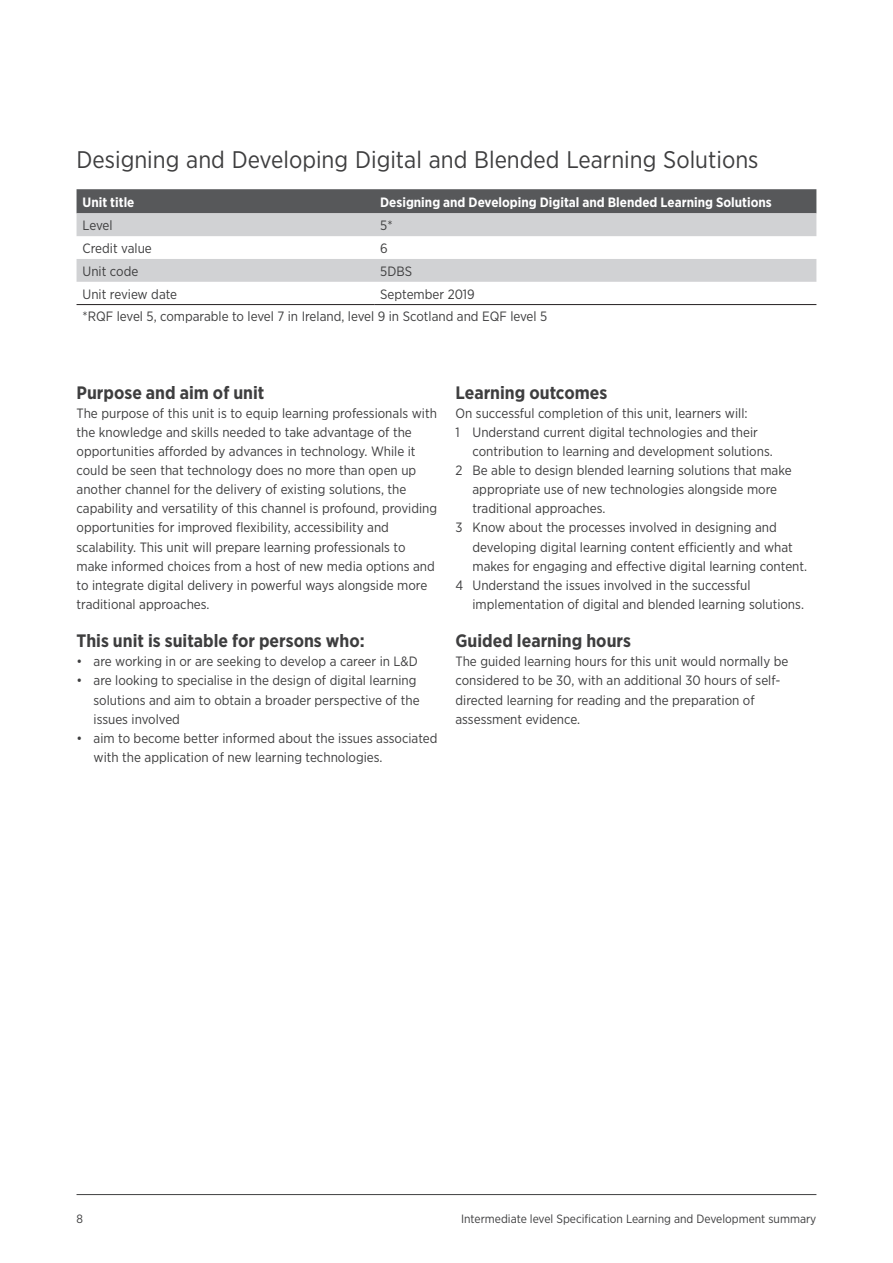
<style>
.page{position:relative;width:893px;height:1263px;background:#fff}
.page>*{position:absolute;margin:0;border:0;box-sizing:border-box;transform-origin:0 0}
.t1{font:24px "Gotham Narrow";color:#3e3e3f}
.t2{font:700 18px "Gotham Narrow";color:#3e3e3f}
.t3{font:13.5px/19.2px "Gotham Narrow";color:#3e3e3f}
.t4{font:700 13.5px "Gotham Narrow";color:#fff}
.t5{font:12px "Gotham Narrow";color:#3e3e3f}
</style>
<div class="page">
<div style="left:77px;top:189px;width:739px;height:24px;background:#57585a"></div>
<svg style="left:77px;top:213px;width:739px;height:69px;fill:#d1d2d4"></svg>
<hr style="left:77px;top:304px;width:297px;height:1px;background:#231f20">
<hr style="left:374px;top:304px;width:442px;height:1px;background:#231f20">
<hr style="left:77px;top:1194px;width:739px;height:1px;background:#3e3e3f">
<h1 class="t1" style="left:77px;top:145px;width:683px">Designing and Developing Digital and Blended Learning Solutions</h1>
<p class="t4" style="left:83px;top:194px;width:53px">Unit title</p>
<p class="t4" style="left:380px;top:194px;width:393px">Designing and Developing Digital and Blended Learning Solutions</p>
<p class="t3" style="left:83px;top:216px;width:32px">Level</p>
<p class="t3" style="left:380px;top:216px;width:14px">5*</p>
<p class="t3" style="left:83px;top:238px;width:71px">Credit value</p>
<p class="t3" style="left:380px;top:238px;width:9px">6</p>
<p class="t3" style="left:83px;top:261px;width:57px">Unit code</p>
<p class="t3" style="left:380px;top:261px;width:33px">5DBS</p>
<p class="t3" style="left:83px;top:284px;width:96px">Unit review date</p>
<p class="t3" style="left:83px;top:282px;width:466px;line-height:22.8px;text-indent:298px">September 2019<br>*RQF level 5, comparable to level 7 in Ireland, level 9 in Scotland and EQF level 5</p>
<h2 class="t2" style="left:77px;top:381px;width:189px">Purpose and aim of unit</h2>
<p class="t3" style="left:77px;top:403px;width:362px">The purpose of this unit is to equip learning professionals with the knowledge and skills needed to take advantage of the opportunities afforded by advances in technology. While it could be seen that technology does no more than open up another channel for the delivery of existing solutions, the capability and versatility of this channel is profound, providing opportunities for improved flexibility, accessibility and scalability. This unit will prepare learning professionals to make informed choices from a host of new media options and to integrate digital delivery in powerful ways alongside more traditional approaches.</p>
<h2 class="t2" style="left:77px;top:629px;width:290px">This unit is suitable for persons who:</h2>
<p class="t3" style="left:77px;top:652px;width:343px">• are working in or are seeking to develop a career in L&amp;D</p>
<p class="t3" style="left:94px;top:671px;width:328px;text-indent:-17px">• are looking to specialise in the design of digital learning solutions and aim to obtain a broader perspective of the issues involved</p>
<p class="t3" style="left:94px;top:728px;width:345px;text-indent:-17px">• aim to become better informed about the issues associated with the application of new learning technologies.</p>
<h2 class="t2" style="left:455px;top:381px;width:153px">Learning outcomes</h2>
<p class="t3" style="left:455px;top:403px;width:294px">On successful completion of this unit, learners will:</p>
<p class="t3" style="left:455px;top:422px;width:304px">1 Understand current digital technologies and their</p>
<p class="t3" style="left:472px;top:441px;width:302px">contribution to learning and development solutions.</p>
<p class="t3" style="left:455px;top:460px;width:338px">2 Be able to design blended learning solutions that make</p>
<p class="t3" style="left:472px;top:479px;width:306px">appropriate use of new technologies alongside more</p>
<p class="t3" style="left:472px;top:499px;width:135px">traditional approaches.</p>
<p class="t3" style="left:455px;top:518px;width:323px">3 Know about the processes involved in designing and</p>
<p class="t3" style="left:472px;top:537px;width:322px">developing digital learning content efficiently and what</p>
<p class="t3" style="left:472px;top:556px;width:336px">makes for engaging and effective digital learning content.</p>
<p class="t3" style="left:455px;top:575px;width:297px">4 Understand the issues involved in the successful</p>
<p class="t3" style="left:472px;top:594px;width:333px">implementation of digital and blended learning solutions.</p>
<h2 class="t2" style="left:455px;top:629px;width:177px">Guided learning hours</h2>
<p class="t3" style="left:455px;top:652px;width:334px">The guided learning hours for this unit would normally be considered to be 30, with an additional 30 hours of self&shy;directed learning for reading and the preparation of assessment evidence.</p>
<p class="t5" style="left:77px;top:1211px;width:8px">8</p>
<p class="t5" style="left:461px;top:1211px;width:357px">Intermediate level Specification Learning and Development summary</p>
</div>
